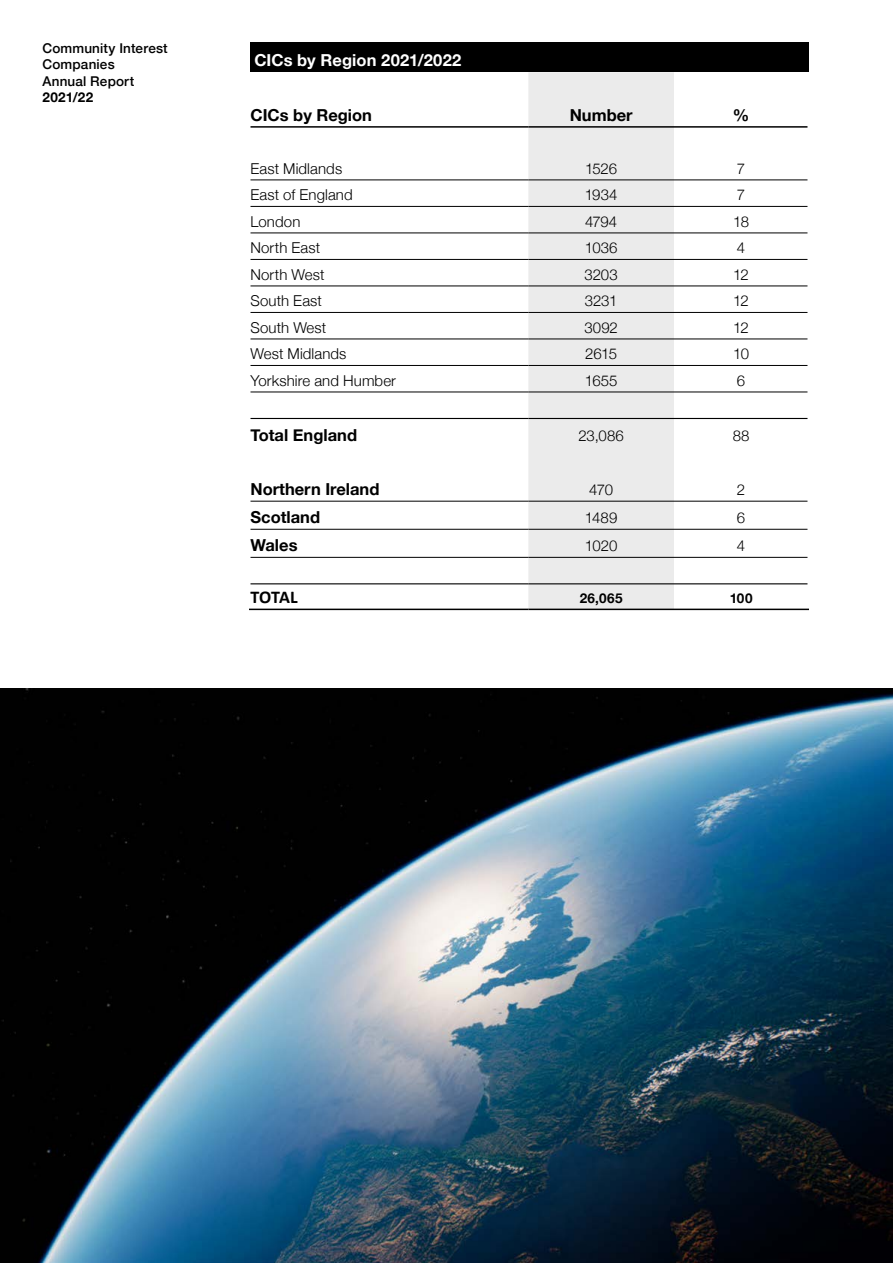
<style>
.page{position:relative;width:893px;height:1263px;background:#fff}
.page>*{position:absolute;margin:0;border:0;box-sizing:border-box;transform-origin:0 0}
.Table_Body_Text_Styl{font:700 18px "Calibri";letter-spacing:-.01em;color:#000}
.Table_Title_Style_1{font:700 16.5px "Helvetica Neue";color:#000}
.Table_Header{font:700 16.5px "Helvetica Neue";letter-spacing:.005em;color:#fff}
.Table_Body_Text_Styl-2{font:300 15px "Helvetica Neue";letter-spacing:.005em;color:#000}
.t1{font:500 13.5px/16.5px "Helvetica Neue";letter-spacing:.01em;color:#000}
.Table_Totals_Style_1{font:700 13.5px "Helvetica Neue";letter-spacing:.03em;color:#000}
</style>
<div class="page">
<div style="left:250px;top:43px;width:558px;height:29px;background:#000"></div>
<div style="left:528px;top:72px;width:146px;height:537px;background:#ebebeb"></div>
<hr style="left:250px;top:418px;width:278px;height:1px;background:#000">
<hr style="left:528px;top:418px;width:146px;height:1px;background:#000">
<hr style="left:674px;top:418px;width:133px;height:1px;background:#000">
<hr style="left:250px;top:583px;width:278px;height:1px;background:#000">
<hr style="left:528px;top:583px;width:146px;height:1px;background:#000">
<hr style="left:674px;top:583px;width:133px;height:1px;background:#000">
<hr style="left:250px;top:126px;width:278px;height:2px;background:#000">
<hr style="left:528px;top:126px;width:146px;height:2px;background:#000">
<hr style="left:674px;top:126px;width:133px;height:2px;background:#000">
<hr style="left:250px;top:392px;width:278px;height:1px;background:#000">
<hr style="left:528px;top:392px;width:146px;height:1px;background:#000">
<hr style="left:674px;top:392px;width:133px;height:1px;background:#000">
<hr style="left:250px;top:180px;width:278px;height:1px;background:#000">
<hr style="left:528px;top:180px;width:146px;height:1px;background:#000">
<hr style="left:674px;top:180px;width:133px;height:1px;background:#000">
<hr style="left:250px;top:206px;width:278px;height:1px;background:#000">
<hr style="left:528px;top:206px;width:146px;height:1px;background:#000">
<hr style="left:674px;top:206px;width:133px;height:1px;background:#000">
<hr style="left:250px;top:233px;width:278px;height:1px;background:#000">
<hr style="left:528px;top:233px;width:146px;height:1px;background:#000">
<hr style="left:674px;top:233px;width:133px;height:1px;background:#000">
<hr style="left:250px;top:259px;width:278px;height:1px;background:#000">
<hr style="left:528px;top:259px;width:146px;height:1px;background:#000">
<hr style="left:674px;top:259px;width:133px;height:1px;background:#000">
<hr style="left:250px;top:286px;width:278px;height:1px;background:#000">
<hr style="left:528px;top:286px;width:146px;height:1px;background:#000">
<hr style="left:674px;top:286px;width:133px;height:1px;background:#000">
<hr style="left:250px;top:312px;width:278px;height:1px;background:#000">
<hr style="left:528px;top:312px;width:146px;height:1px;background:#000">
<hr style="left:674px;top:312px;width:133px;height:1px;background:#000">
<hr style="left:250px;top:339px;width:278px;height:1px;background:#000">
<hr style="left:528px;top:339px;width:146px;height:1px;background:#000">
<hr style="left:674px;top:339px;width:133px;height:1px;background:#000">
<hr style="left:250px;top:365px;width:278px;height:1px;background:#000">
<hr style="left:528px;top:365px;width:146px;height:1px;background:#000">
<hr style="left:674px;top:365px;width:133px;height:1px;background:#000">
<hr style="left:250px;top:501px;width:278px;height:1px;background:#000">
<hr style="left:528px;top:501px;width:146px;height:1px;background:#000">
<hr style="left:674px;top:501px;width:133px;height:1px;background:#000">
<hr style="left:250px;top:529px;width:278px;height:1px;background:#000">
<hr style="left:528px;top:529px;width:146px;height:1px;background:#000">
<hr style="left:674px;top:529px;width:133px;height:1px;background:#000">
<hr style="left:250px;top:557px;width:278px;height:1px;background:#000">
<hr style="left:528px;top:557px;width:146px;height:1px;background:#000">
<hr style="left:674px;top:557px;width:133px;height:1px;background:#000">
<hr style="left:249px;top:609px;width:279px;height:1px;background:#000">
<hr style="left:528px;top:609px;width:146px;height:1px;background:#000">
<hr style="left:674px;top:609px;width:135px;height:1px;background:#000">
<img style="left:0;top:688px;width:893px;height:575px">
<p class="t1" style="left:43px;top:38px;width:127px">Community Interest<br>Companies<br>Annual Report</p>
<p class="Table_Totals_Style_1" style="left:43px;top:87px;width:52px">2021/22</p>
<h2 class="Table_Header" style="left:254px;top:47px;width:209px">CICs by Region 2021/2022</h2>
<p class="Table_Title_Style_1" style="left:250px;top:102px;width:123px">CICs by Region</p>
<p class="Table_Title_Style_1" style="left:570px;top:102px;width:64px">Number</p>
<p class="Table_Title_Style_1" style="left:733px;top:102px;width:18px">%</p>
<p class="Table_Body_Text_Styl-2" style="left:250px;top:156px;width:93px">East Midlands</p>
<p class="Table_Body_Text_Styl-2" style="left:585px;top:156px;width:33px">1526</p>
<p class="Table_Body_Text_Styl-2" style="left:737px;top:156px;width:10px">7</p>
<p class="Table_Body_Text_Styl-2" style="left:250px;top:183px;width:104px">East of England</p>
<p class="Table_Body_Text_Styl-2" style="left:585px;top:183px;width:34px">1934</p>
<p class="Table_Body_Text_Styl-2" style="left:737px;top:183px;width:10px">7</p>
<p class="Table_Body_Text_Styl-2" style="left:250px;top:209px;width:51px">London</p>
<p class="Table_Body_Text_Styl-2" style="left:585px;top:209px;width:34px">4794</p>
<p class="Table_Body_Text_Styl-2" style="left:733px;top:209px;width:17px">18</p>
<p class="Table_Body_Text_Styl-2" style="left:250px;top:236px;width:71px">North East</p>
<p class="Table_Body_Text_Styl-2" style="left:585px;top:236px;width:34px">1036</p>
<p class="Table_Body_Text_Styl-2" style="left:737px;top:236px;width:10px">4</p>
<p class="Table_Body_Text_Styl-2" style="left:250px;top:262px;width:76px">North West</p>
<p class="Table_Body_Text_Styl-2" style="left:585px;top:262px;width:35px">3203</p>
<p class="Table_Body_Text_Styl-2" style="left:733px;top:262px;width:17px">12</p>
<p class="Table_Body_Text_Styl-2" style="left:250px;top:289px;width:73px">South East</p>
<p class="Table_Body_Text_Styl-2" style="left:585px;top:289px;width:34px">3231</p>
<p class="Table_Body_Text_Styl-2" style="left:733px;top:289px;width:17px">12</p>
<p class="Table_Body_Text_Styl-2" style="left:250px;top:315px;width:77px">South West</p>
<p class="Table_Body_Text_Styl-2" style="left:584px;top:315px;width:35px">3092</p>
<p class="Table_Body_Text_Styl-2" style="left:733px;top:315px;width:17px">12</p>
<p class="Table_Body_Text_Styl-2" style="left:250px;top:342px;width:98px">West Midlands</p>
<p class="Table_Body_Text_Styl-2" style="left:585px;top:342px;width:33px">2615</p>
<p class="Table_Body_Text_Styl-2" style="left:733px;top:342px;width:17px">10</p>
<p class="Table_Body_Text_Styl-2" style="left:250px;top:368px;width:147px">Yorkshire and Humber</p>
<p class="Table_Body_Text_Styl-2" style="left:585px;top:368px;width:34px">1655</p>
<p class="Table_Body_Text_Styl-2" style="left:737px;top:368px;width:10px">6</p>
<p class="Table_Title_Style_1" style="left:250px;top:422px;width:108px">Total England</p>
<p class="Table_Body_Text_Styl-2" style="left:578px;top:423px;width:47px">23,086</p>
<p class="Table_Body_Text_Styl-2" style="left:733px;top:423px;width:18px">88</p>
<p class="Table_Title_Style_1" style="left:250px;top:476px;width:130px">Northern Ireland</p>
<p class="Table_Body_Text_Styl-2" style="left:589px;top:478px;width:25px">470</p>
<p class="Table_Body_Text_Styl-2" style="left:737px;top:478px;width:10px">2</p>
<p class="Table_Title_Style_1" style="left:250px;top:504px;width:71px">Scotland</p>
<p class="Table_Body_Text_Styl-2" style="left:585px;top:506px;width:34px">1489</p>
<p class="Table_Body_Text_Styl-2" style="left:737px;top:506px;width:10px">6</p>
<p class="Table_Title_Style_1" style="left:250px;top:532px;width:49px">Wales</p>
<p class="Table_Body_Text_Styl-2" style="left:585px;top:534px;width:34px">1020</p>
<p class="Table_Body_Text_Styl-2" style="left:737px;top:534px;width:10px">4</p>
<p class="Table_Body_Text_Styl" style="left:250px;top:585px;width:49px">TOTAL</p>
<p class="Table_Totals_Style_1" style="left:580px;top:588px;width:45px">26,065</p>
<p class="Table_Totals_Style_1" style="left:730px;top:588px;width:24px">100</p>
</div>
